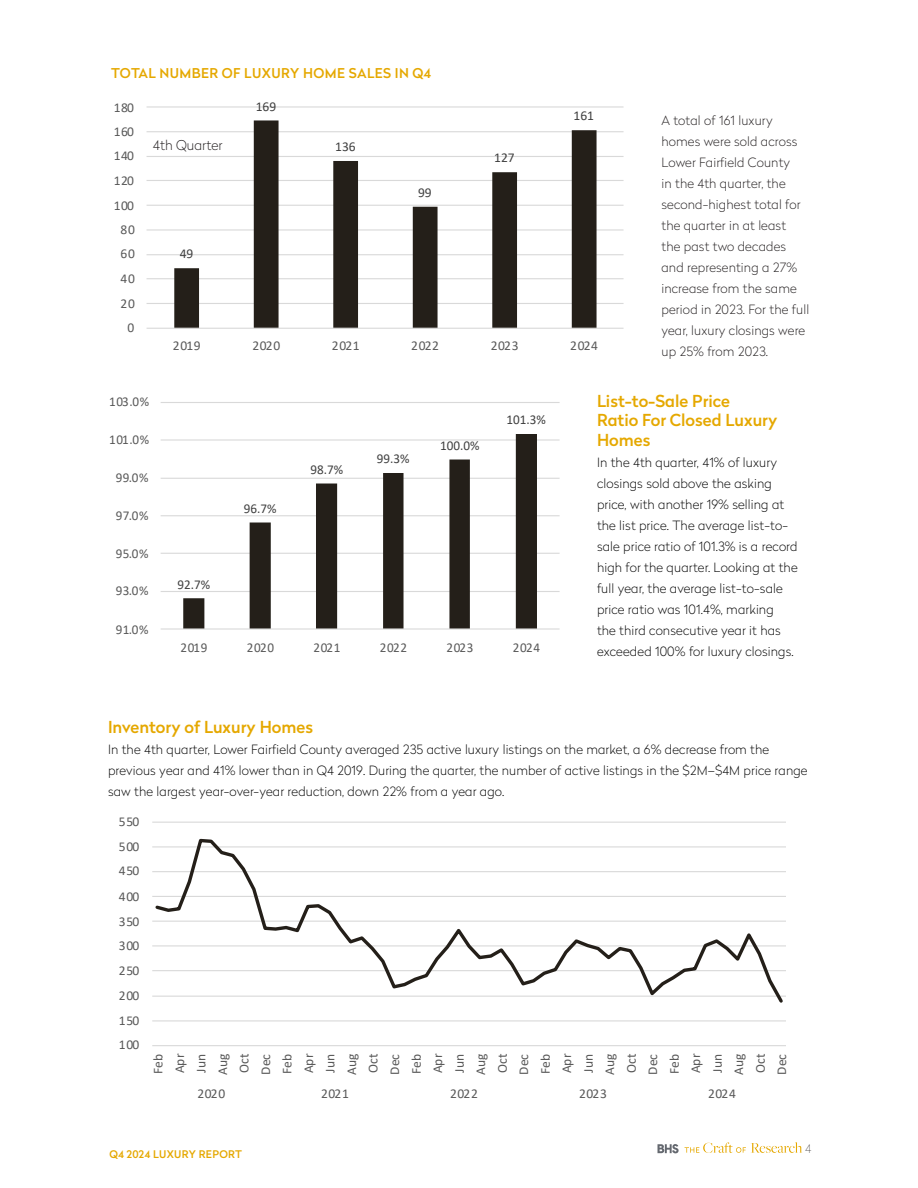
<style>
.page{position:relative;width:918px;height:1188px;background:#fff}
.page>*{position:absolute;margin:0;border:0;box-sizing:border-box;transform-origin:0 0}
.t1{font:500 16.5px/19.8px "Radikal";color:#e5a800}
.t2{font:13.5px/21.5px "Calibri";letter-spacing:.04em;color:#595959;text-align:justify}
.t3{font:13.5px "Calibri";color:#404040}
.t4{font:500 13.5px "Radikal";letter-spacing:.03em;color:#e5a800}
.t5{font:100 13.5px "Radikal";color:#231f20}
.t6{font:100 12.75px/21px "Radikal";letter-spacing:.01em;color:#000}
.t7{font:100 12.75px/21px "Radikal";letter-spacing:.01em;color:#231f20}
.t8{font:100 12px "Radikal";color:#231f20}
.t9{font:500 10.5px "Radikal";letter-spacing:.03em;color:#e5a800}
</style>
<div class="page">
<svg style="left:658px;top:1144px;width:21px;height:9px"></svg>
<svg style="left:685px;top:1142px;width:117px;height:11px"></svg>
<hr style="left:147px;top:303px;width:477px;height:1px;background:#d9d9d9">
<hr style="left:147px;top:278px;width:477px;height:1px;background:#d9d9d9">
<hr style="left:147px;top:254px;width:477px;height:1px;background:#d9d9d9">
<hr style="left:147px;top:229px;width:477px;height:2px;background:#d9d9d9">
<hr style="left:147px;top:205px;width:477px;height:1px;background:#d9d9d9">
<hr style="left:147px;top:180px;width:477px;height:1px;background:#d9d9d9">
<hr style="left:147px;top:156px;width:477px;height:1px;background:#d9d9d9">
<hr style="left:147px;top:131px;width:477px;height:1px;background:#d9d9d9">
<hr style="left:147px;top:106px;width:477px;height:2px;background:#d9d9d9">
<svg style="left:174px;top:120px;width:423px;height:208px"></svg>
<hr style="left:147px;top:328px;width:477px;height:1px;background:#d9d9d9">
<hr style="left:152px;top:1045px;width:634px;height:1px;background:#d9d9d9">
<hr style="left:152px;top:1020px;width:634px;height:1px;background:#d9d9d9">
<hr style="left:152px;top:996px;width:634px;height:1px;background:#d9d9d9">
<hr style="left:152px;top:970px;width:634px;height:1px;background:#d9d9d9">
<hr style="left:152px;top:945px;width:634px;height:1px;background:#d9d9d9">
<hr style="left:152px;top:921px;width:634px;height:1px;background:#d9d9d9">
<hr style="left:152px;top:896px;width:634px;height:1px;background:#d9d9d9">
<hr style="left:152px;top:871px;width:634px;height:1px;background:#d9d9d9">
<hr style="left:152px;top:846px;width:634px;height:1px;background:#d9d9d9">
<hr style="left:152px;top:822px;width:634px;height:1px;background:#d9d9d9">
<svg style="left:153px;top:838px;width:633px;height:165px"></svg>
<hr style="left:161px;top:591px;width:399px;height:1px;background:#d9d9d9">
<hr style="left:161px;top:553px;width:399px;height:1px;background:#d9d9d9">
<hr style="left:161px;top:515px;width:399px;height:1px;background:#d9d9d9">
<hr style="left:161px;top:478px;width:399px;height:1px;background:#d9d9d9">
<hr style="left:161px;top:439px;width:399px;height:2px;background:#d9d9d9">
<hr style="left:161px;top:402px;width:399px;height:1px;background:#d9d9d9">
<svg style="left:183px;top:434px;width:354px;height:194px"></svg>
<hr style="left:161px;top:628px;width:399px;height:2px;background:#d9d9d9">
<p class="t4" style="left:111px;top:63px;width:322px">TOTAL NUMBER OF LUXURY HOME SALES IN Q4</p>
<p class="t2" style="left:114px;top:96px;width:22px">180</p>
<p class="t2" style="left:114px;top:120px;width:22px">160</p>
<p class="t2" style="left:114px;top:145px;width:22px">140</p>
<p class="t2" style="left:114px;top:169px;width:22px">120</p>
<p class="t2" style="left:114px;top:194px;width:22px">100</p>
<p class="t2" style="left:121px;top:218px;width:16px">80</p>
<p class="t2" style="left:121px;top:243px;width:16px">60</p>
<p class="t2" style="left:121px;top:268px;width:16px">40</p>
<p class="t2" style="left:121px;top:292px;width:16px">20</p>
<p class="t2" style="left:128px;top:316px;width:8px">0</p>
<p class="t5" style="left:153px;top:136px;width:71px">4th Quarter</p>
<p class="t3" style="left:180px;top:245px;width:15px">49</p>
<p class="t3" style="left:256px;top:97px;width:22px">169</p>
<p class="t3" style="left:335px;top:137px;width:22px">136</p>
<p class="t3" style="left:418px;top:183px;width:15px">99</p>
<p class="t3" style="left:494px;top:149px;width:22px">127</p>
<p class="t3" style="left:574px;top:107px;width:22px">161</p>
<p class="t2" style="left:173px;top:334px;width:29px">2019</p>
<p class="t2" style="left:252px;top:334px;width:29px">2020</p>
<p class="t2" style="left:332px;top:334px;width:29px">2021</p>
<p class="t2" style="left:411px;top:334px;width:29px">2022</p>
<p class="t2" style="left:491px;top:334px;width:29px">2023</p>
<p class="t2" style="left:570px;top:334px;width:29px">2024</p>
<p class="t7" style="left:662px;top:110px;width:149px">A total of 161 luxury homes were sold across<br>Lower Fairfield County<br>in the 4th quarter, the second-highest total for the quarter in at least<br>the past two decades and representing a 27% increase from the same period in 2023. For the full year, luxury closings were up 25% from 2023.</p>
<p class="t2" style="left:109px;top:391px;width:42px">103.0%</p>
<p class="t2" style="left:109px;top:428px;width:42px">101.0%</p>
<p class="t2" style="left:116px;top:466px;width:34px">99.0%</p>
<p class="t2" style="left:116px;top:504px;width:34px">97.0%</p>
<p class="t2" style="left:116px;top:542px;width:34px">95.0%</p>
<p class="t2" style="left:116px;top:580px;width:34px">93.0%</p>
<p class="t2" style="left:116px;top:618px;width:34px">91.0%</p>
<p class="t3" style="left:177px;top:575px;width:34px">92.7%</p>
<p class="t3" style="left:244px;top:499px;width:34px">96.7%</p>
<p class="t3" style="left:310px;top:460px;width:34px">98.7%</p>
<p class="t3" style="left:377px;top:449px;width:34px">99.3%</p>
<p class="t3" style="left:440px;top:436px;width:41px">100.0%</p>
<p class="t3" style="left:507px;top:410px;width:41px">101.3%</p>
<p class="t2" style="left:180px;top:636px;width:29px">2019</p>
<p class="t2" style="left:247px;top:636px;width:29px">2020</p>
<p class="t2" style="left:313px;top:636px;width:29px">2021</p>
<p class="t2" style="left:380px;top:636px;width:29px">2022</p>
<p class="t2" style="left:446px;top:636px;width:29px">2023</p>
<p class="t2" style="left:513px;top:636px;width:29px">2024</p>
<p class="t1" style="left:597px;top:390px;width:182px">List-to-Sale Price<br>Ratio For Closed Luxury<br>Homes</p>
<p class="t6" style="left:597px;top:452px;width:202px">In the 4th quarter, 41% of luxury closings sold above the asking price, with another 19% selling at the list price. The average list-to&shy;sale price ratio of 101.3% is a record high for the quarter. Looking at the full year, the average list-to-sale price ratio was 101.4%, marking<br>the third consecutive year it has exceeded 100% for luxury closings.</p>
<p class="t1" style="left:108px;top:716px;width:207px">Inventory of Luxury Homes</p>
<p class="t6" style="left:108px;top:738px;width:701px">In the 4th quarter, Lower Fairfield County averaged 235 active luxury listings on the market, a 6% decrease from the previous year and 41% lower than in Q4 2019. During the quarter, the number of active listings in the $2M–$4M price range saw the largest year-over-year reduction, down 22% from a year ago.</p>
<p class="t2" style="left:119px;top:810px;width:22px">550</p>
<p class="t2" style="left:119px;top:835px;width:22px">500</p>
<p class="t2" style="left:119px;top:860px;width:22px">450</p>
<p class="t2" style="left:119px;top:885px;width:22px">400</p>
<p class="t2" style="left:119px;top:910px;width:22px">350</p>
<p class="t2" style="left:119px;top:935px;width:22px">300</p>
<p class="t2" style="left:119px;top:960px;width:22px">250</p>
<p class="t2" style="left:119px;top:984px;width:22px">200</p>
<p class="t2" style="left:119px;top:1009px;width:22px">150</p>
<p class="t2" style="left:119px;top:1034px;width:22px">100</p>
<p class="t2" style="left:147px;top:1075px;width:23px;rotate:-90deg">Feb Apr Jun Aug Oct Dec Feb Apr Jun Aug Oct Dec Feb Apr Jun Aug Oct Dec Feb Apr Jun Aug Oct Dec Feb Apr Jun Aug Oct Dec</p>
<p class="t2" style="left:197px;top:1083px;width:29px">2020</p>
<p class="t2" style="left:321px;top:1083px;width:29px">2021</p>
<p class="t2" style="left:450px;top:1083px;width:29px">2022</p>
<p class="t2" style="left:579px;top:1083px;width:29px">2023</p>
<p class="t2" style="left:708px;top:1083px;width:29px">2024</p>
<p class="t9" style="left:109px;top:1146px;width:134px">Q4 2024 LUXURY REPORT</p>
<p class="t8" style="left:805px;top:1140px;width:8px">4</p>
</div>
